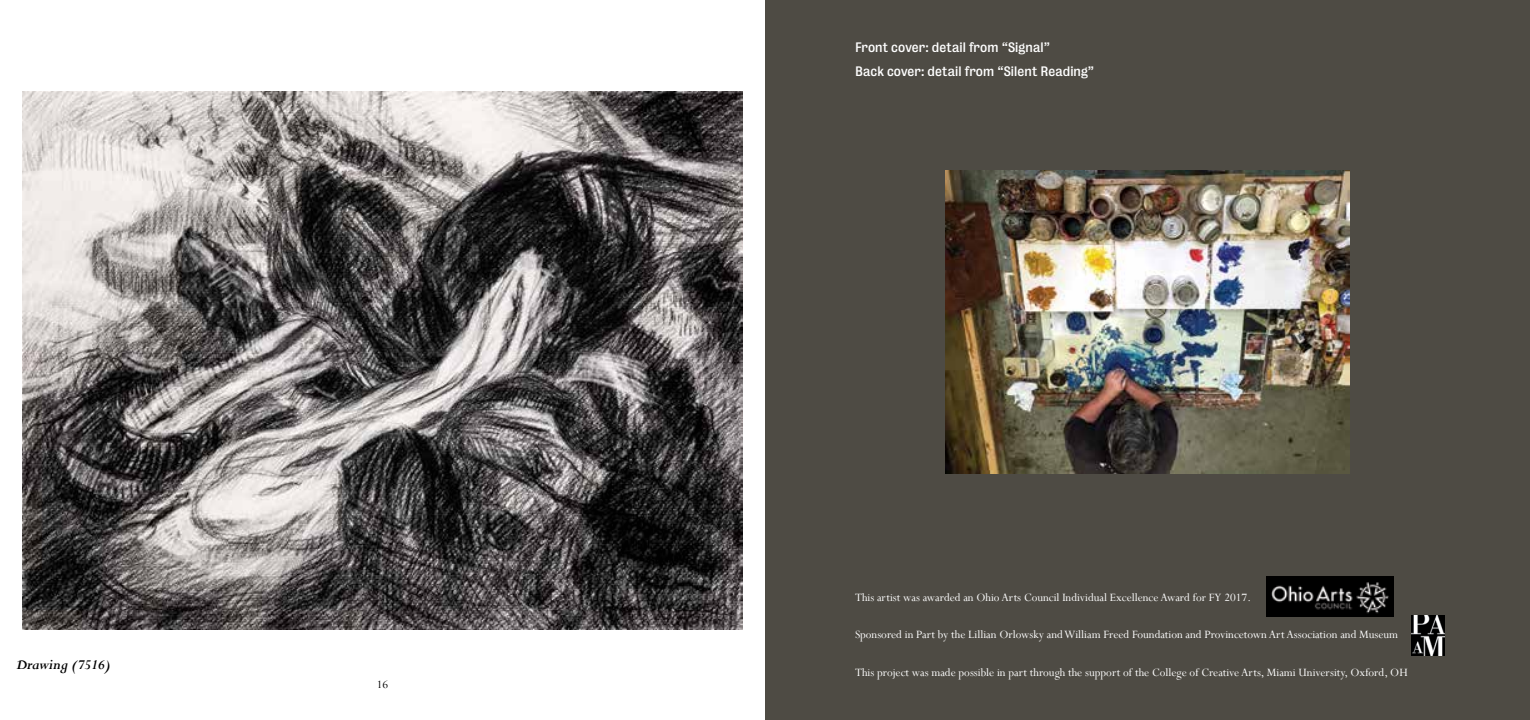
<style>
.page{position:relative;width:1530px;height:720px;background:#fff}
.page>*{position:absolute;margin:0;border:0;box-sizing:border-box;transform-origin:0 0}
.t1{font:italic 700 15px "Perpetua";color:#000}
.t2{font:12.5px "Perpetua";color:#fff}
.t3{font:12.5px/24.4px "Bureau Grot Five Three";letter-spacing:.01em;color:#fff}
.t4{font:12.5px "Perpetua";color:#000}
</style>
<div class="page">
<img style="left:22px;top:91px;width:720px;height:539px">
<div style="left:765px;top:0;width:765px;height:720px;background:#4e4b44"></div>
<img style="left:945px;top:170px;width:405px;height:304px">
<img style="left:1267px;top:577px;width:127px;height:40px">
<img style="left:1411px;top:616px;width:34px;height:40px">
<p class="t1" style="left:16px;top:655px;width:96px">Drawing (7516)</p>
<p class="t4" style="left:377px;top:676px;width:13px">16</p>
<p class="t3" style="left:855px;top:35px;width:241px">Front cover: detail from “Signal”<br>Back cover: detail from “Silent Reading”</p>
<p class="t2" style="left:855px;top:589px;width:398px">This artist was awarded an Ohio Arts Council Individual Excellence Award for FY 2017.</p>
<p class="t2" style="left:855px;top:627px;width:545px">Sponsored in Part by the Lillian Orlowsky and William Freed Foundation and Provincetown Art Association and Museum</p>
<p class="t2" style="left:855px;top:664px;width:554px">This project was made possible in part through the support of the College of Creative Arts, Miami University, Oxford, OH</p>
</div>
